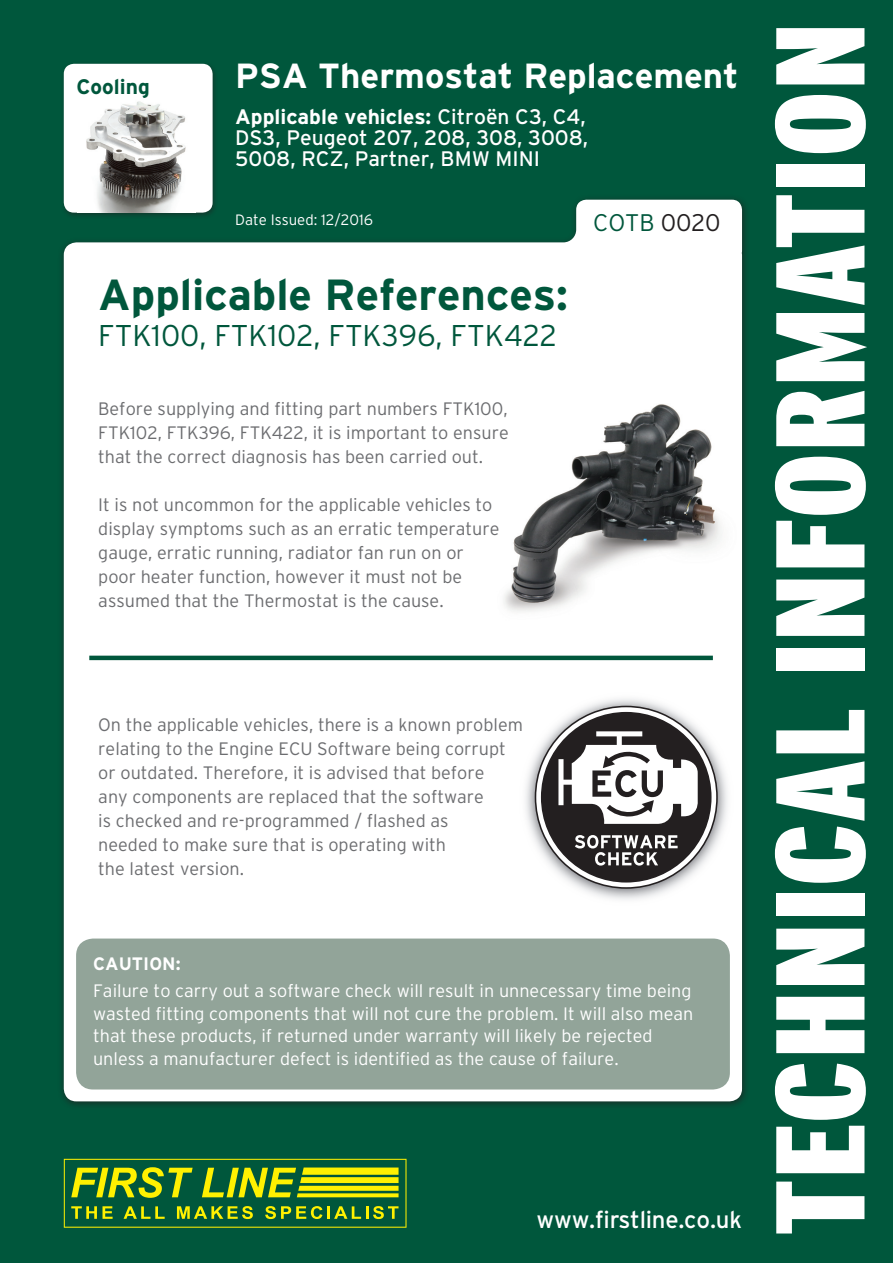
<style>
.page{position:relative;width:893px;height:1263px;background:#00573c}
.page>*{position:absolute;margin:0;border:0;box-sizing:border-box;transform-origin:0 0}
.t1{font:900 extra-condensed 126px "Interstate";letter-spacing:.01em;color:#fff;scale:1.3 1}
.t2{font:700 43.5px "Interstate";color:#00573c}
.t3{font:700 34.8px "Interstate";color:#fff}
.t4{font:300 30px "Interstate";color:#00573c}
.t5{font:24px "Interstate";letter-spacing:-.01em;color:#fff}
.t6{font:300 24px "Interstate";color:#00573c}
.t7{font:21px "Interstate";color:#fff}
.t8{font:700 21px "Interstate";color:#fff}
.t9{font:700 21px "Interstate";color:#00573c}
.t10{font:300 18px "Interstate";color:#6c6d70}
.t11{font:300 18px "Interstate";color:#fff}
.t12{font:700 18px "Interstate";color:#fff}
.t13{font:300 15px "Interstate";color:#fff}
.s1{font-weight:400}
.s2{color:#231f20}
</style>
<div class="page">
<div style="left:58px;top:194px;width:692px;height:916px;background:#231f20;opacity:.75"></div>
<div style="left:64px;top:200px;width:678px;height:901px;background:#fff"></div>
<svg style="left:64px;top:1159px;width:342px;height:69px"></svg>
<img style="left:496px;top:387px;width:245px;height:236px">
<div style="left:76px;top:938px;width:654px;height:151px;background:#92a499;border-radius:17px"></div>
<img style="left:518px;top:691px;width:217px;height:217px">
<svg style="left:535px;top:706px;width:183px;height:183px;background:#939191"></svg>
<hr style="left:89px;top:656px;width:624px;height:4px;background:#00573c">
<div style="left:60px;top:61px;width:158px;height:158px;background:#231f20;opacity:.5"></div>
<div style="left:64px;top:64px;width:149px;height:149px;background:#fff;border-radius:10px"></div>
<img style="left:86px;top:101px;width:100px;height:112px">
<p class="t9" style="left:77px;top:75px;width:75px">Cooling</p>
<p class="t3" style="left:235px;top:56px;width:505px">PSA Thermostat Replacement</p>
<p class="t8" style="left:235px;top:105px;width:352px">Applicable vehicles: <span class="s1">Citroën C3, C4,</span></p>
<p class="t7" style="left:235px;top:126px;width:355px">DS3, Peugeot 207, 208, 308, 3008,</p>
<p class="t7" style="left:235px;top:147px;width:306px">5008, RCZ, Partner, BMW MINI</p>
<p class="t13" style="left:235px;top:212px;width:139px">Date Issued: 12/2016</p>
<p class="t6" style="left:593px;top:210px;width:129px">COTB <span class="s2">0020</span></p>
<p class="t2" style="left:98px;top:270px;width:471px">Applicable References:</p>
<p class="t4" style="left:98px;top:318px;width:460px">FTK100, FTK102, FTK396, FTK422</p>
<p class="t10" style="left:98px;top:398px;width:411px">Before supplying and fitting part numbers FTK100,</p>
<p class="t10" style="left:98px;top:422px;width:412px">FTK102, FTK396, FTK422, it is important to ensure</p>
<p class="t10" style="left:98px;top:446px;width:386px">that the correct diagnosis has been carried out.</p>
<p class="t10" style="left:98px;top:494px;width:396px">It is not uncommon for the applicable vehicles to</p>
<p class="t10" style="left:98px;top:518px;width:403px">display symptoms such as an erratic temperature</p>
<p class="t10" style="left:98px;top:542px;width:367px">gauge, erratic running, radiator fan run on or</p>
<p class="t10" style="left:98px;top:566px;width:365px">poor heater function, however it must not be</p>
<p class="t10" style="left:98px;top:590px;width:347px">assumed that the Thermostat is the cause.</p>
<p class="t10" style="left:98px;top:715px;width:426px">On the applicable vehicles, there is a known problem</p>
<p class="t10" style="left:98px;top:739px;width:409px">relating to the Engine ECU Software being corrupt</p>
<p class="t10" style="left:98px;top:763px;width:388px">or outdated. Therefore, it is advised that before</p>
<p class="t10" style="left:98px;top:787px;width:387px">any components are replaced that the software</p>
<p class="t10" style="left:98px;top:811px;width:352px">is checked and re-programmed / flashed as</p>
<p class="t10" style="left:98px;top:835px;width:349px">needed to make sure that is operating with</p>
<p class="t10" style="left:98px;top:859px;width:147px">the latest version.</p>
<p class="t12" style="left:93px;top:954px;width:89px">CAUTION:</p>
<p class="t11" style="left:93px;top:981px;width:600px">Failure to carry out a software check will result in unnecessary time being</p>
<p class="t11" style="left:93px;top:1003px;width:602px">wasted fitting components that will not cure the problem. It will also mean</p>
<p class="t11" style="left:93px;top:1026px;width:561px">that these products, if returned under warranty will likely be rejected</p>
<p class="t11" style="left:93px;top:1048px;width:527px">unless a manufacturer defect is identified as the cause of failure.</p>
<p class="t5" style="left:537px;top:1206px;width:207px">www.firstline.co.uk</p>
<p class="t1" style="left:751px;top:1235px;width:934px;rotate:-90deg">TECHNICAL INFORMATION</p>
</div>
